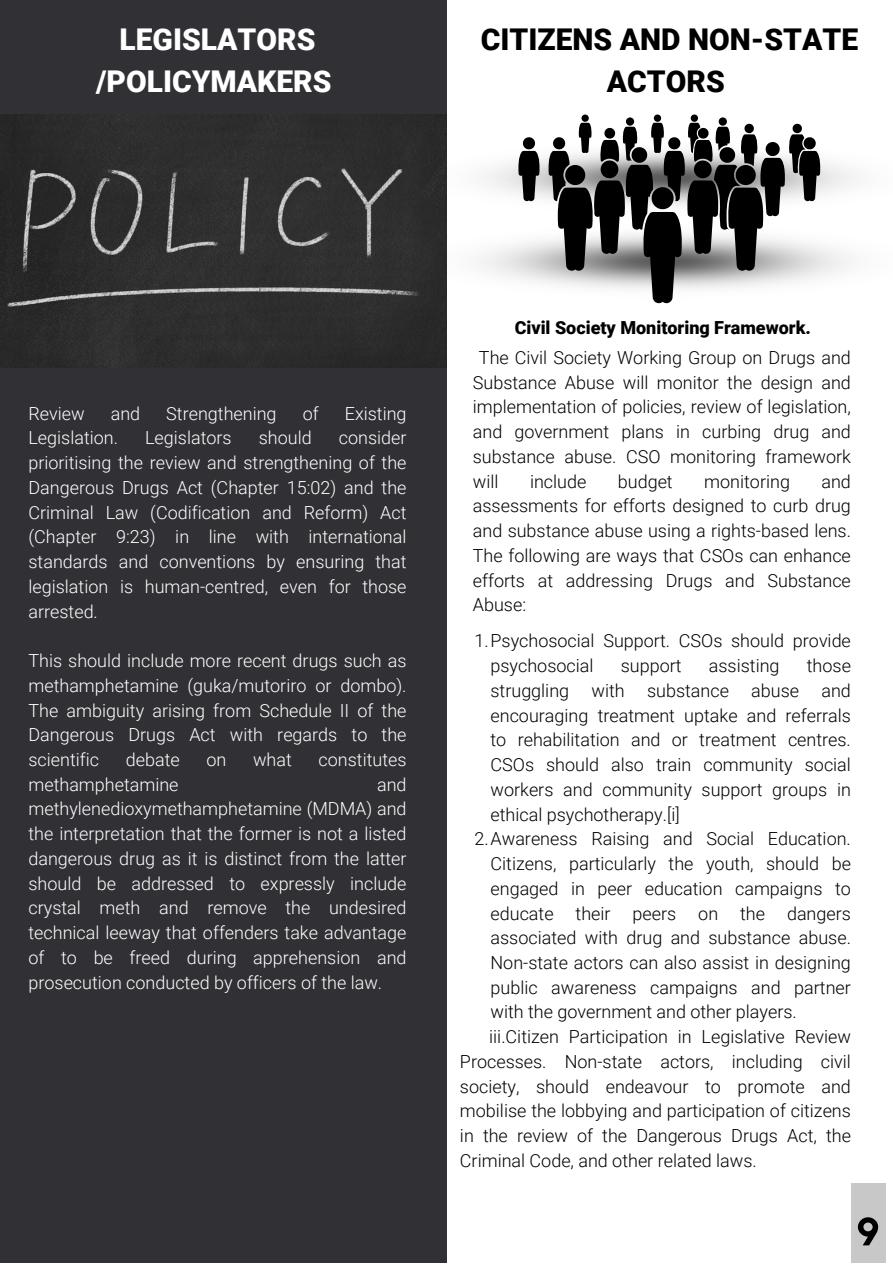
<style>
.page{position:relative;width:893px;height:1264px;background:#fff}
.page>*{position:absolute;margin:0;border:0;box-sizing:border-box;transform-origin:0 0}
.t1{font:900 30px/41.5px "Roboto";color:#000;text-align:center}
.t2{font:900 30px "Roboto";color:#fff}
.t3{font:300 18px/24.8px "Roboto";color:#000;text-align:justify}
.t4{font:300 18px/24.8px "Roboto";color:#fff;text-align:justify}
.t5{font:900 18px "Roboto";color:#000}
</style>
<div class="page">
<img style="left:446px;top:136px;width:410px;height:84px">
<img style="left:446px;top:220px;width:405px;height:83px">
<div style="left:0;top:0;width:446px;height:1262px;background:#303035"></div>
<img style="left:0;top:114px;width:446px;height:253px">
<svg style="left:517px;top:137px;width:23px;height:64px"></svg>
<svg style="left:547px;top:114px;width:274px;height:189px"></svg>
<div style="left:850px;top:1182px;width:35px;height:80px;background:#c8c8c8"></div>
<svg style="left:857px;top:1217px;width:21px;height:28px"></svg>
<p class="t2" style="left:120px;top:23px;width:197px">LEGISLATORS</p>
<p class="t2" style="left:96px;top:64px;width:237px">/POLICYMAKERS</p>
<p class="t1" style="left:480px;top:19px;width:379px">CITIZENS AND NON-STATE<br>ACTORS</p>
<p class="t4" style="left:28px;top:401px;width:58px">Review</p>
<p class="t4" style="left:111px;top:401px;width:31px">and</p>
<p class="t4" style="left:166px;top:401px;width:112px">Strengthening</p>
<p class="t4" style="left:303px;top:401px;width:18px">of</p>
<p class="t4" style="left:345px;top:401px;width:63px">Existing</p>
<p class="t4" style="left:28px;top:426px;width:91px">Legislation.</p>
<p class="t4" style="left:145px;top:426px;width:88px">Legislators</p>
<p class="t4" style="left:259px;top:426px;width:54px">should</p>
<p class="t4" style="left:28px;top:426px;width:379px;text-indent:310px">consider prioritising the review and strengthening of the Dangerous Drugs Act (Chapter 15:02) and the Criminal Law (Codification and Reform) Act (Chapter 9:23) in line with international standards and conventions by ensuring that legislation is human-centred, even for those arrested.</p>
<p class="t4" style="left:28px;top:648px;width:379px">This should include more recent drugs such as methamphetamine (guka/mutoriro or dombo).<br>The ambiguity arising from Schedule II of the Dangerous Drugs Act with regards to the scientific</p>
<p class="t4" style="left:126px;top:747px;width:55px">debate</p>
<p class="t4" style="left:206px;top:747px;width:21px">on</p>
<p class="t4" style="left:253px;top:747px;width:40px">what</p>
<p class="t4" style="left:318px;top:747px;width:89px">constitutes</p>
<p class="t4" style="left:28px;top:772px;width:152px">methamphetamine</p>
<p class="t4" style="left:28px;top:772px;width:379px;text-indent:348px">and methylenedioxymethamphetamine (MDMA) and the interpretation that the former is not a listed dangerous drug as it is distinct from the latter should be addressed to expressly include crystal meth and remove the undesired technical leeway that offenders take advantage of to be freed during apprehension and prosecution conducted by officers of the law.</p>
<p class="t5" style="left:514px;top:317px;width:298px">Civil Society Monitoring Framework.</p>
<p class="t3" style="left:473px;top:345px;width:379px;text-indent:6px">The Civil Society Working Group on Drugs and Substance Abuse will monitor the design and implementation of policies, review of legislation, and government plans in curbing drug and substance abuse. CSO monitoring framework will</p>
<p class="t3" style="left:473px;top:469px;width:379px;text-indent:348px">and assessments for efforts designed to curb drug and substance abuse using a rights-based lens.<br>The following are ways that CSOs can enhance efforts at addressing Drugs and Substance Abuse:</p>
<p class="t3" style="left:490px;top:629px;width:362px;text-indent:-16px">1.Psychosocial Support. CSOs should provide psychosocial</p>
<p class="t3" style="left:530px;top:469px;width:58px">include</p>
<p class="t3" style="left:617px;top:469px;width:56px">budget</p>
<p class="t3" style="left:704px;top:469px;width:87px">monitoring</p>
<p class="t3" style="left:490px;top:653px;width:362px;text-indent:316px">those struggling with substance abuse and encouraging treatment uptake and referrals to rehabilitation and or treatment centres.<br>CSOs should also train community social workers and community support groups in ethical psychotherapy.[i]</p>
<p class="t3" style="left:490px;top:826px;width:362px;text-indent:-16px">2.Awareness Raising and Social Education.<br>Citizens, particularly the youth, should be engaged in peer education campaigns to educate their peers on the dangers associated with drug and substance abuse.<br>Non-state actors can also assist in designing public awareness campaigns and partner with the government and other players.</p>
<p class="t3" style="left:460px;top:1024px;width:392px;text-indent:29px">iii.Citizen Participation in Legislative Review Processes. Non-state actors, including civil society, should endeavour to promote and mobilise the lobbying and participation of citizens in the review of the Dangerous Drugs Act, the Criminal Code, and other related laws.</p>
<p class="t3" style="left:620px;top:653px;width:62px">support</p>
<p class="t3" style="left:708px;top:653px;width:72px">assisting</p>
</div>
